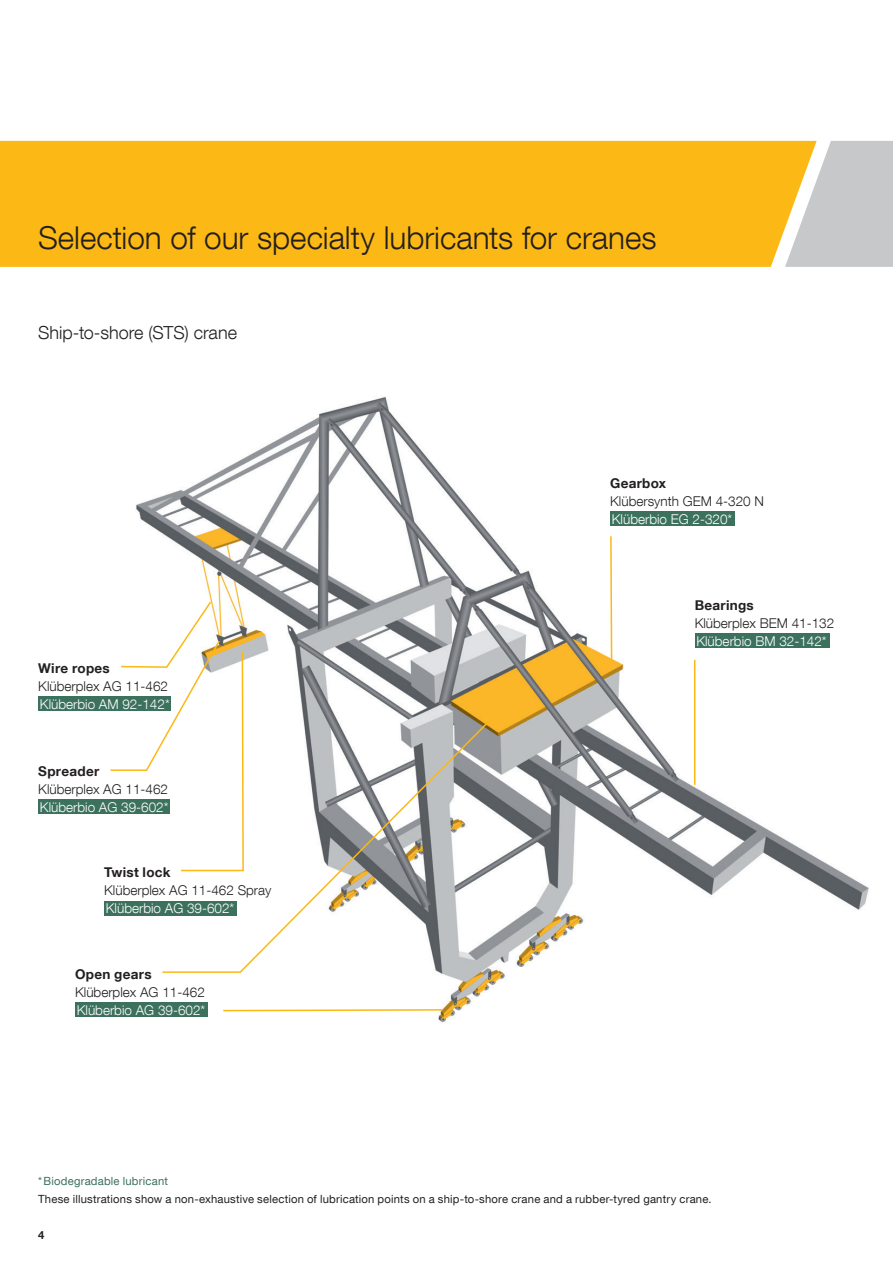
<style>
.page{position:relative;width:893px;height:1263px;background:#fff}
.page>*{position:absolute;margin:0;border:0;box-sizing:border-box;transform-origin:0 0}
.t1{font:300 31.5px "Helvetica Neue LT Com";color:#231f20}
.t2{font:300 18px "Helvetica Neue LT Com";color:#231f20}
.t3{font:300 13.5px "Helvetica Neue LT Com";color:#231f20}
.t4{font:300 13.5px "Helvetica Neue LT Com";color:#fff}
.t5{font:700 13.5px "Helvetica Neue LT Com";letter-spacing:.02em;color:#231f20}
.t6{font:11.25px "Helvetica Neue LT Com";letter-spacing:.02em;color:#231f20}
.t7{font:11.25px "Helvetica Neue LT Com";letter-spacing:.02em;color:#3c715e}
.t8{font:700 11.25px "Helvetica Neue LT Com";color:#231f20}
</style>
<div class="page">
<div style="left:0;top:141px;width:785px;height:126px;background:#fcb814"></div>
<svg style="left:785px;top:141px;width:108px;height:126px;background:#d3ccbc"></svg>
<img style="left:104px;top:396px;width:765px;height:627px">
<div style="left:38px;top:696px;width:133px;height:15px;background:#3c715e"></div>
<div style="left:38px;top:799px;width:132px;height:15px;background:#3c715e"></div>
<div style="left:104px;top:901px;width:133px;height:14px;background:#3c715e"></div>
<div style="left:75px;top:1002px;width:133px;height:15px;background:#3c715e"></div>
<div style="left:610px;top:511px;width:125px;height:15px;background:#3c715e"></div>
<div style="left:695px;top:633px;width:134px;height:15px;background:#3c715e"></div>
<svg style="left:109px;top:600px;width:136px;height:272px"></svg>
<svg style="left:222px;top:1008px;width:222px;height:4px"></svg>
<svg style="left:161px;top:715px;width:334px;height:259px"></svg>
<svg style="left:609px;top:535px;width:4px;height:126px"></svg>
<hr style="left:694px;top:660px;width:1px;height:125px;background:#fcb814">
<h1 class="t1" style="left:38px;top:218px;width:620px">Selection of our specialty lubricants for cranes</h1>
<h2 class="t2" style="left:38px;top:321px;width:200px">Ship-to-shore (STS) crane</h2>
<p class="t5" style="left:38px;top:659px;width:73px">Wire ropes</p>
<p class="t3" style="left:38px;top:677px;width:131px">Klüberplex AG 11-462</p>
<p class="t4" style="left:40px;top:695px;width:131px">Klüberbio AM 92-142*</p>
<p class="t5" style="left:38px;top:762px;width:63px">Spreader</p>
<p class="t3" style="left:38px;top:781px;width:131px">Klüberplex AG 11-462</p>
<p class="t4" style="left:40px;top:799px;width:130px">Klüberbio AG 39-602*</p>
<p class="t5" style="left:104px;top:864px;width:68px">Twist lock</p>
<p class="t3" style="left:104px;top:882px;width:169px">Klüberplex AG 11-462 Spray</p>
<p class="t4" style="left:106px;top:900px;width:130px">Klüberbio AG 39-602*</p>
<p class="t5" style="left:75px;top:965px;width:78px">Open gears</p>
<p class="t3" style="left:75px;top:983px;width:131px">Klüberplex AG 11-462</p>
<p class="t4" style="left:77px;top:1001px;width:130px">Klüberbio AG 39-602*</p>
<p class="t7" style="left:38px;top:1174px;width:131px">*Biodegradable lubricant</p>
<p class="t5" style="left:610px;top:474px;width:58px">Gearbox</p>
<p class="t3" style="left:610px;top:493px;width:155px">Klübersynth GEM 4-320 N</p>
<p class="t4" style="left:612px;top:511px;width:122px">Klüberbio EG 2-320*</p>
<p class="t5" style="left:695px;top:596px;width:61px">Bearings</p>
<p class="t3" style="left:695px;top:614px;width:141px">Klüberplex BEM 41-132</p>
<p class="t4" style="left:696px;top:632px;width:132px">Klüberbio BM 32-142*</p>
<p class="t6" style="left:38px;top:1192px;width:675px">These illustrations show a non-exhaustive selection of lubrication points on a ship-to-shore crane and a rubber-tyred gantry crane.</p>
<p class="t8" style="left:38px;top:1228px;width:8px">4</p>
</div>
